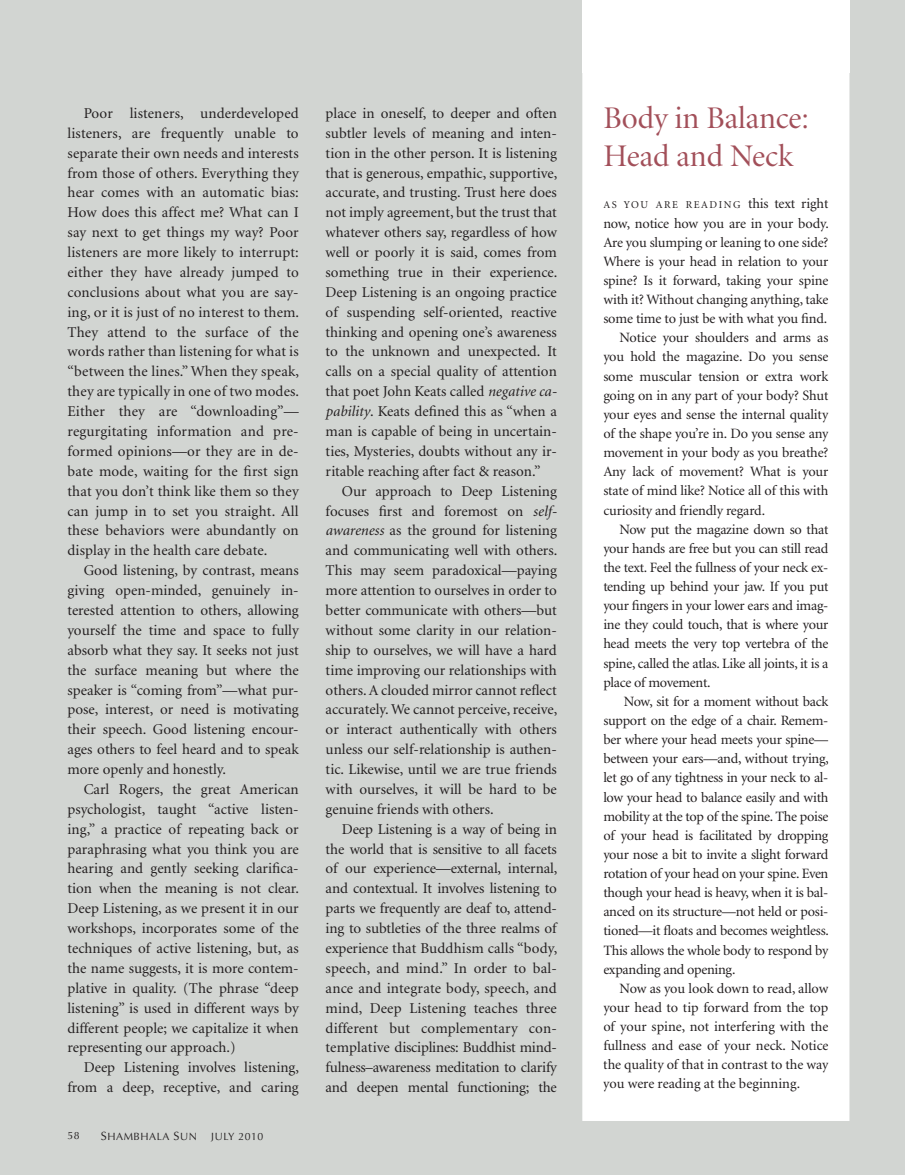
<style>
.page{position:relative;width:905px;height:1175px;background:#fff}
.page>*{position:absolute;margin:0;border:0;box-sizing:border-box;transform-origin:0 0}
.t1{font:31.5px/37.5px "Minion Display";color:#a24f59}
.t2{font:15px/20px "Minion";color:#231f20;text-align:justify}
.t3{font:14.25px "Minion";letter-spacing:-.015em;color:#231f20}
.t4{font:10.5px "Minion";letter-spacing:.15em;color:#231f20}
.t5{font:10.5px "Optima";letter-spacing:.05em;color:#231f20}
.s1{font-size:12px}
.s2{font-style:italic}
.s3{font-size:14.25px}
</style>
<div class="page">
<div style="left:0;top:0;width:904px;height:1174px;background:#d2d5d2"></div>
<div style="left:592px;top:76px;width:246px;height:1034px;background:#fff"></div>
<div style="left:582px;top:65px;width:267px;height:1055px;border:21px solid #fff"></div>
<div style="left:582px;top:0;width:267px;height:73px;background:#fff"></div>
<p class="t2" style="left:67px;top:104px;width:233px;text-indent:16px">Poor listeners, underdeveloped listeners, are frequently unable to separate their own needs and interests from those of others. Everything they hear comes with an automatic bias:<br>How does this affect me? What can I say next to get things my way? Poor listeners are more likely to interrupt: either they have already jumped to conclusions about what you are say&shy;ing, or it is just of no interest to them.<br>They attend to the surface of the words rather than listening for what is “between the lines.” When they speak, they are typically in one of two modes.<br>Either they are “downloading”— regurgitating information and pre&shy;formed opinions—or they are in de&shy;bate mode, waiting for the first sign that you don’t think like them so they can jump in to set you straight. All these behaviors were abundantly on display in the health care debate.</p>
<p class="t2" style="left:67px;top:561px;width:233px;text-indent:16px">Good listening, by contrast, means giving open-minded, genuinely in&shy;terested attention to others, allowing yourself the time and space to fully absorb what they say. It seeks not just the surface meaning but where the speaker is “coming from”—what pur&shy;pose, interest, or need is motivating their speech. Good listening encour&shy;ages others to feel heard and to speak more openly and honestly.</p>
<p class="t2" style="left:67px;top:779px;width:233px;text-indent:16px">Carl Rogers, the great American psychologist, taught “active listen&shy;ing,” a practice of repeating back or paraphrasing what you think you are hearing and gently seeking clarifica&shy;tion when the meaning is not clear.<br>Deep Listening, as we present it in our workshops, incorporates some of the techniques of active listening, but, as the name suggests, it is more contem&shy;plative in quality. (The phrase “deep listening” is used in different ways by different people; we capitalize it when representing our approach.)</p>
<p class="t2" style="left:67px;top:1058px;width:233px;text-align:right">Deep Listening involves listening, from a deep, receptive, and caring</p>
<p class="t5" style="left:68px;top:1129px;width:14px">58</p>
<p class="t5" style="left:101px;top:1129px;width:97px"><span class="s1">S</span>HAMBHALA <span class="s1">S</span>UN</p>
<p class="t5" style="left:211px;top:1129px;width:54px">JULY 2010</p>
<p class="t2" style="left:325px;top:104px;width:233px">place in oneself, to deeper and often subtler levels of meaning and inten&shy;tion in the other person. It is listening that is generous, empathic, supportive, accurate, and trusting. Trust here does not imply agreement, but the trust that whatever others say, regardless of how well or poorly it is said, comes from something true in their experience.<br>Deep Listening is an ongoing practice of suspending self-oriented, reactive thinking and opening one’s awareness to the unknown and unexpected. It calls on a special quality of attention that poet John Keats called <span class="s2">negative ca&shy;pability</span>. Keats defined this as “when a man is capable of being in uncertain&shy;ties, Mysteries, doubts without any ir&shy;ritable reaching after fact &amp; reason.”</p>
<p class="t2" style="left:325px;top:481px;width:233px;text-indent:16px">Our approach to Deep Listening focuses first and foremost on <span class="s2">self&shy;awareness</span> as the ground for listening and communicating well with others.<br>This may seem paradoxical—paying more attention to ourselves in order to better communicate with others—but without some clarity in our relation&shy;ship to ourselves, we will have a hard time improving our relationships with others. A clouded mirror cannot reflect accurately. We cannot perceive, receive, or interact authentically with others unless our self-relationship is authen&shy;tic. Likewise, until we are true friends with ourselves, it will be hard to be genuine friends with others.</p>
<p class="t2" style="left:325px;top:819px;width:234px;text-indent:16px">Deep Listening is a way of being in the world that is sensitive to all facets of our experience—external, internal, and contextual. It involves listening to parts we frequently are deaf to, attend&shy;ing to subtleties of the three realms of experience that Buddhism calls “body, speech, and mind.” In order to bal&shy;ance and integrate body, speech, and mind, Deep Listening teaches three different but complementary con&shy;templative disciplines: Buddhist mind&shy;fulness–awareness meditation to clarify and deepen mental functioning; the</p>
<h1 class="t1" style="left:603px;top:101px;width:207px">Body in Balance:<br>Head and Neck</h1>
<p class="t4" style="left:603px;top:199px;width:226px">As you ar e r eadi ng <span class="s3">this text right</span></p>
<p class="t3" style="left:603px;top:216px;width:227px">now, notice how you are in your body.</p>
<p class="t3" style="left:603px;top:235px;width:227px">Are you slumping or leaning to one side?</p>
<p class="t3" style="left:603px;top:254px;width:226px">Where is your head in relation to your</p>
<p class="t3" style="left:603px;top:273px;width:226px">spine? Is it forward, taking your spine</p>
<p class="t3" style="left:603px;top:292px;width:226px">with it? Without changing anything, take</p>
<p class="t3" style="left:603px;top:312px;width:225px">some time to just be with what you find.</p>
<p class="t3" style="left:619px;top:331px;width:210px">Notice your shoulders and arms as</p>
<p class="t3" style="left:603px;top:350px;width:227px">you hold the magazine. Do you sense</p>
<p class="t3" style="left:603px;top:369px;width:227px">some muscular tension or extra work</p>
<p class="t3" style="left:603px;top:388px;width:226px">going on in any part of your body? Shut</p>
<p class="t3" style="left:603px;top:407px;width:227px">your eyes and sense the internal quality</p>
<p class="t3" style="left:603px;top:426px;width:227px">of the shape you’re in. Do you sense any</p>
<p class="t3" style="left:603px;top:445px;width:227px">movement in your body as you breathe?</p>
<p class="t3" style="left:603px;top:465px;width:226px">Any lack of movement? What is your</p>
<p class="t3" style="left:603px;top:484px;width:227px">state of mind like? Notice all of this with</p>
<p class="t3" style="left:603px;top:503px;width:163px">curiosity and friendly regard.</p>
<p class="t3" style="left:619px;top:522px;width:210px">Now put the magazine down so that</p>
<p class="t3" style="left:603px;top:541px;width:226px">your hands are free but you can still read</p>
<p class="t3" style="left:603px;top:560px;width:226px">the text. Feel the fullness of your neck ex-</p>
<p class="t3" style="left:603px;top:579px;width:227px">tending up behind your jaw. If you put</p>
<p class="t3" style="left:603px;top:598px;width:226px">your fingers in your lower ears and imag-</p>
<p class="t3" style="left:603px;top:617px;width:227px">ine they could touch, that is where your</p>
<p class="t3" style="left:603px;top:637px;width:227px">head meets the very top vertebra of the</p>
<p class="t3" style="left:603px;top:656px;width:227px">spine, called the atlas. Like all joints, it is a</p>
<p class="t3" style="left:603px;top:675px;width:109px">place of movement.</p>
<p class="t3" style="left:624px;top:694px;width:206px">Now, sit for a moment without back</p>
<p class="t3" style="left:603px;top:713px;width:226px">support on the edge of a chair. Remem-</p>
<p class="t3" style="left:603px;top:732px;width:226px">ber where your head meets your spine—</p>
<p class="t3" style="left:603px;top:751px;width:227px">between your ears—and, without trying,</p>
<p class="t3" style="left:603px;top:770px;width:227px">let go of any tightness in your neck to al-</p>
<p class="t3" style="left:603px;top:790px;width:226px">low your head to balance easily and with</p>
<p class="t3" style="left:603px;top:809px;width:227px">mobility at the top of the spine. The poise</p>
<p class="t3" style="left:603px;top:828px;width:227px">of your head is facilitated by dropping</p>
<p class="t3" style="left:603px;top:847px;width:226px">your nose a bit to invite a slight forward</p>
<p class="t3" style="left:603px;top:866px;width:226px">rotation of your head on your spine. Even</p>
<p class="t3" style="left:603px;top:885px;width:226px">though your head is heavy, when it is bal-</p>
<p class="t3" style="left:603px;top:904px;width:226px">anced on its structure—not held or posi-</p>
<p class="t3" style="left:603px;top:923px;width:227px">tioned—it floats and becomes weightless.</p>
<p class="t3" style="left:603px;top:943px;width:227px">This allows the whole body to respond by</p>
<p class="t3" style="left:603px;top:962px;width:134px">expanding and opening.</p>
<p class="t3" style="left:619px;top:981px;width:210px">Now as you look down to read, allow</p>
<p class="t3" style="left:603px;top:1000px;width:227px">your head to tip forward from the top</p>
<p class="t3" style="left:603px;top:1019px;width:226px">of your spine, not interfering with the</p>
<p class="t3" style="left:603px;top:1038px;width:226px">fullness and ease of your neck. Notice</p>
<p class="t3" style="left:603px;top:1057px;width:227px">the quality of that in contrast to the way</p>
<p class="t3" style="left:603px;top:1076px;width:198px">you were reading at the beginning.</p>
</div>
